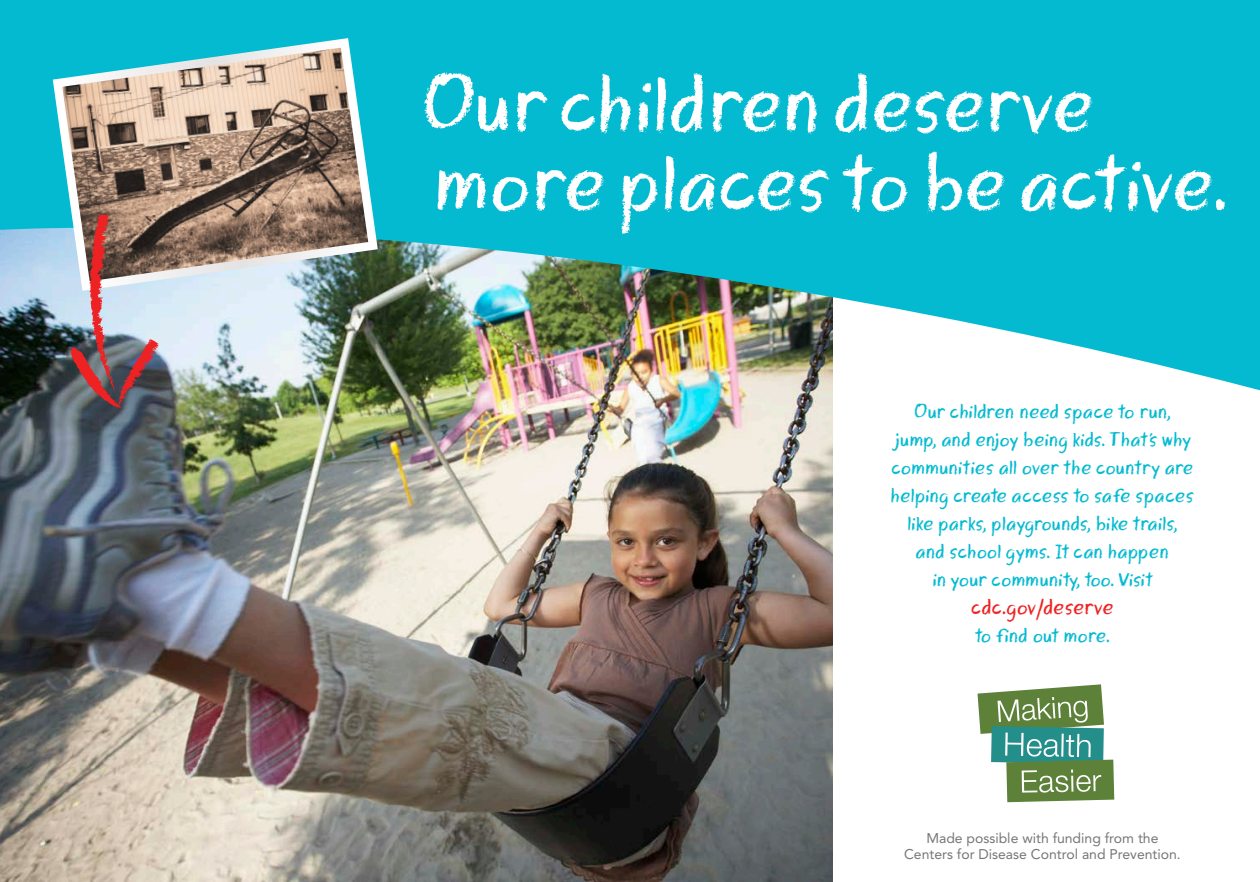
<style>
.page{position:relative;width:1260px;height:882px;background:#fff}
.page>*{position:absolute;margin:0;border:0;box-sizing:border-box;transform-origin:0 0}
.t1{font:500 70px/78.8px "CBC Evelyn";letter-spacing:-.025em;color:#fff}
.t2{font:500 18.72px "CBC Evelyn";letter-spacing:-.02em;color:#ee2123}
.t3{font:500 17.5px/28px "CBC Evelyn";letter-spacing:-.025em;color:#03bad1;text-align:right}
.t4{font:500 17.5px "CBC Evelyn";letter-spacing:-.05em;color:#03bad1}
.t5{font:14px/16.8px "Avenir";color:#757679;text-align:center}
.s1{font-style:italic;font-size:28px}
</style>
<div class="page">
<img style="left:0;top:399px;width:832px;height:483px">
<img style="left:0;top:0;width:1260px;height:399px">
<svg style="left:48px;top:33px;width:335px;height:263px;background:#8da09a"></svg>
<img style="left:68px;top:214px;width:91px;height:194px">
<svg style="left:149px;top:182px;width:85px;height:14px"></svg>
<svg style="left:978px;top:684px;width:136px;height:118px"></svg>
<h1 class="t1" style="left:420px;top:72px;width:810px">Our children deserve more places to be active.</h1>
<p class="t3" style="left:893px;top:399px;width:281px">Our children need space to run, jump, and enjoy being kids. Thats w</p>
<p class="t3" style="left:1150px;top:427px;width:43px">’ hy</p>
<p class="t3" style="left:891px;top:455px;width:304px">communities all over the country are</p>
<p class="t3" style="left:891px;top:483px;width:305px">helping create access to safe spaces</p>
<p class="t3" style="left:907px;top:511px;width:272px">like parks, playgrounds, bike trails,</p>
<p class="t3" style="left:916px;top:539px;width:255px">and school gyms. It can happen</p>
<p class="t3" style="left:932px;top:567px;width:223px">in your community, too. Visit</p>
<p class="t2" style="left:971px;top:596px;width:144px">cdc.gov<span class="s1">l</span>deserve</p>
<p class="t4" style="left:975px;top:625px;width:136px">to find out more.</p>
<p class="t5" style="left:904px;top:829px;width:278px">Made possible with funding from the<br>Centers for Disease Control and Prevention.</p>
</div>
